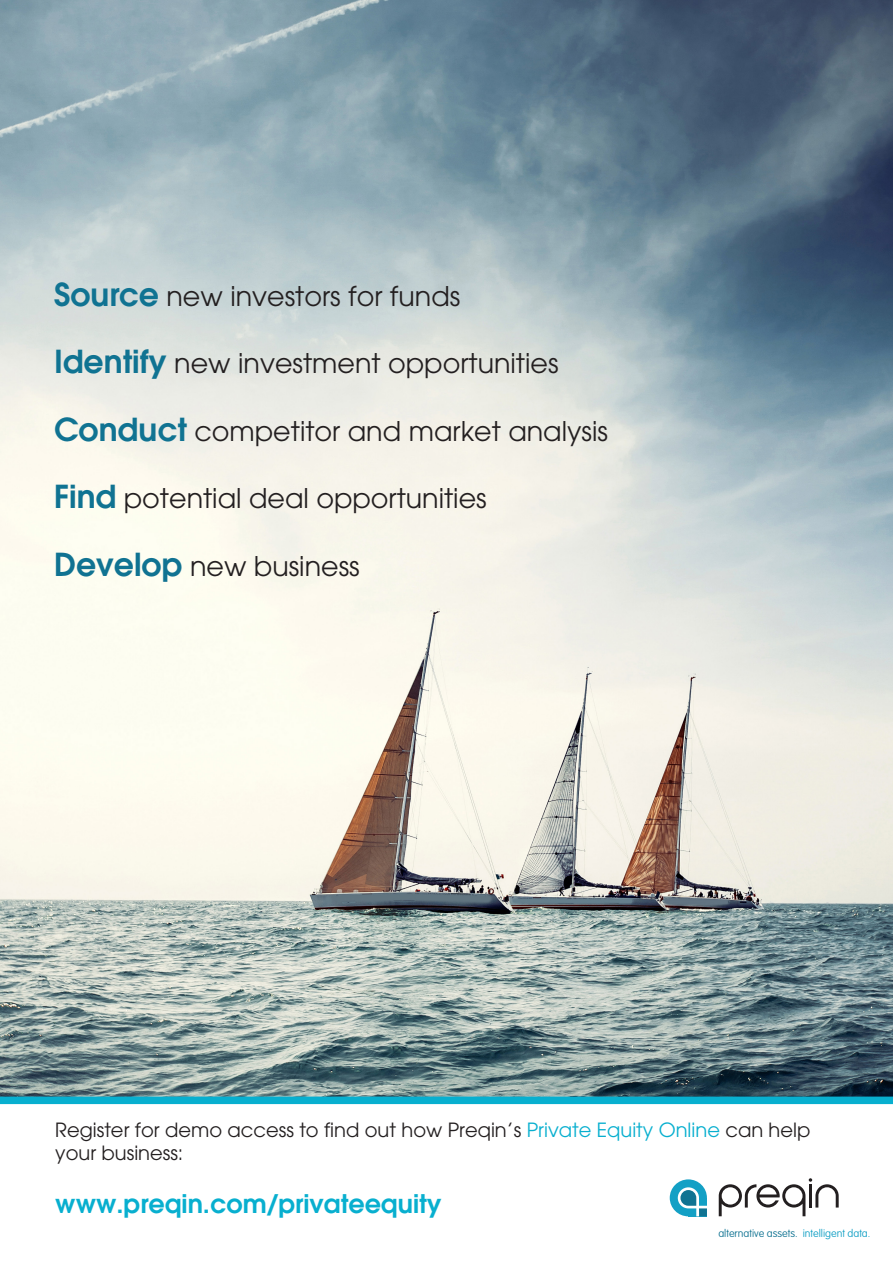
<style>
.page{position:relative;width:893px;height:1263px;background:#fff}
.page>*{position:absolute;margin:0;border:0;box-sizing:border-box;transform-origin:0 0}
.t1{font:27px "Avant Garde CE";color:#231f20}
.t2{font:600 25.5px "Avant Garde CE";color:#08afcf}
.t3{font:19.5px/23.4px "Avant Garde CE";color:#231f20}
.t4{font:100 10.65px "VAG Rounded Std";color:#107392}
.s1{font-weight:600;font-size:31.5px;color:#107392}
.s2{color:#08afcf}
.s3{color:#13a0c5}
</style>
<div class="page">
<img style="left:0;top:0;width:893px;height:1096px">
<svg style="left:719px;top:1178px;width:120px;height:38px"></svg>
<div style="left:670px;top:1179px;width:37px;height:37px;background:#13a0c5;border-radius:50%"></div>
<svg style="left:678px;top:1187px;width:29px;height:29px"></svg>
<div style="left:0;top:1096px;width:893px;height:8px;background:#08afcf"></div>
<p class="t1" style="left:54px;top:280px;width:408px"><span class="s1">Source</span> new investors for funds</p>
<p class="t1" style="left:54px;top:348px;width:506px"><span class="s1">Identify</span> new investment opportunities</p>
<p class="t1" style="left:54px;top:415px;width:555px"><span class="s1">Conduct</span> competitor and market analysis</p>
<p class="t1" style="left:54px;top:483px;width:434px"><span class="s1">Find</span> potential deal opportunities</p>
<p class="t1" style="left:54px;top:550px;width:307px"><span class="s1">Develop</span> new business</p>
<p class="t3" style="left:55px;top:1118px;width:757px">Register for demo access to find out how Preqin’s <span class="s2">Private Equity Online</span> can help your business:</p>
<p class="t2" style="left:55px;top:1186px;width:388px">www.preqin.com/privateequity</p>
<p class="t4" style="left:718px;top:1227px;width:154px">alternative assets. <span class="s3">intelligent data.</span></p>
</div>
